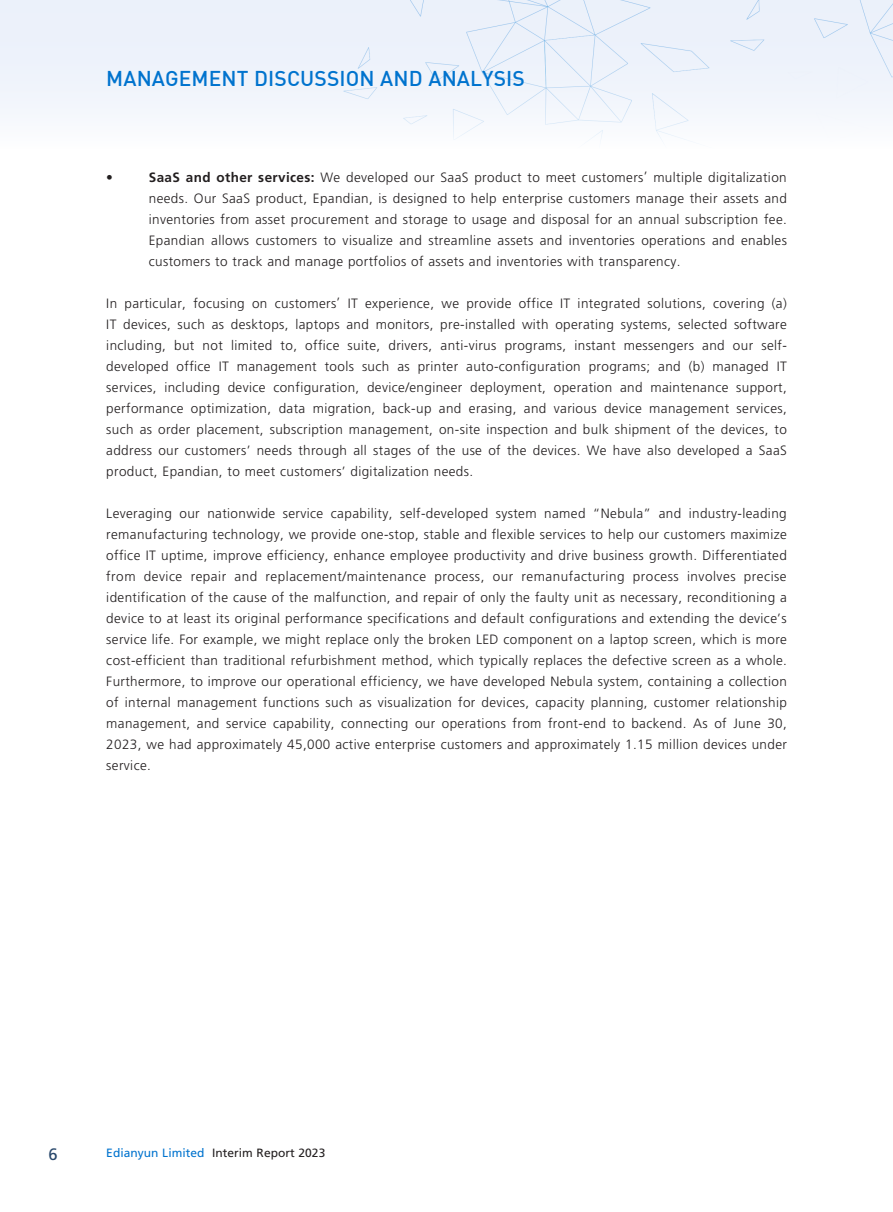
<style>
.page{position:relative;width:893px;height:1212px;background:#fff}
.page>*{position:absolute;margin:0;border:0;box-sizing:border-box;transform-origin:0 0}
.t1{font:21px "DIN Medium";letter-spacing:.005em;color:#0073ce}
.t2{font:16.5px "Frutiger LT Std";color:#29486b}
.t3{font:300 13.5px/21px "Frutiger LT Std";letter-spacing:.03em;color:#231f20;text-align:justify}
.t4{font:12px "Frutiger LT Std";letter-spacing:.005em;color:#231f20}
.s1{font-weight:700}
.s2{color:#0073ce}
</style>
<div class="page">
<img style="left:0;top:0;width:893px;height:142px">
<h1 class="t1" style="left:106px;top:65px;width:420px">MANAGEMENT DISCUSSION AND ANALYSIS</h1>
<p class="t3" style="left:106px;top:167px;width:8px">•</p>
<p class="t3" style="left:149px;top:167px;width:640px"><span class="s1">SaaS and other services:</span> We developed our SaaS product to meet customers’ multiple digitalization needs. Our SaaS product, Epandian, is designed to help enterprise customers manage their assets and inventories from asset procurement and storage to usage and disposal for an annual subscription fee.<br>Epandian allows customers to visualize and streamline assets and inventories operations and enables customers to track and manage portfolios of assets and inventories with transparency.</p>
<p class="t3" style="left:106px;top:293px;width:682px">In particular, focusing on customers’ IT experience, we provide office IT integrated solutions, covering (a)<br>IT devices, such as desktops, laptops and monitors, pre-installed with operating systems, selected software including, but not limited to, office suite, drivers, anti-virus programs, instant messengers and our self&shy;developed office IT management tools such as printer auto-configuration programs; and (b) managed IT services, including device configuration, device/engineer deployment, operation and maintenance support, performance optimization, data migration, back-up and erasing, and various device management services, such as order placement, subscription management, on-site inspection and bulk shipment of the devices, to address our customers’ needs through all stages of the use of the devices. We have also developed a SaaS product, Epandian, to meet customers’ digitalization needs.</p>
<p class="t3" style="left:106px;top:503px;width:682px">Leveraging our nationwide service capability, self-developed system named “Nebula” and industry-leading remanufacturing technology, we provide one-stop, stable and flexible services to help our customers maximize office IT uptime, improve efficiency, enhance employee productivity and drive business growth. Differentiated from device repair and replacement/maintenance process, our remanufacturing process involves precise identification of the cause of the malfunction, and repair of only the faulty unit as necessary, reconditioning a device to at least its original performance specifications and default configurations and extending the device’s service life. For example, we might replace only the broken LED component on a laptop screen, which is more cost-efficient than traditional refurbishment method, which typically replaces the defective screen as a whole.<br>Furthermore, to improve our operational efficiency, we have developed Nebula system, containing a collection of internal management functions such as visualization for devices, capacity planning, customer relationship management, and service capability, connecting our operations from front-end to backend. As of June 30, 2023, we had approximately 45,000 active enterprise customers and approximately 1.15 million devices under service.</p>
<p class="t2" style="left:49px;top:1144px;width:11px">6</p>
<p class="t4" style="left:106px;top:1145px;width:221px"><span class="s2">Edianyun Limited</span> Interim Report 2023</p>
</div>
